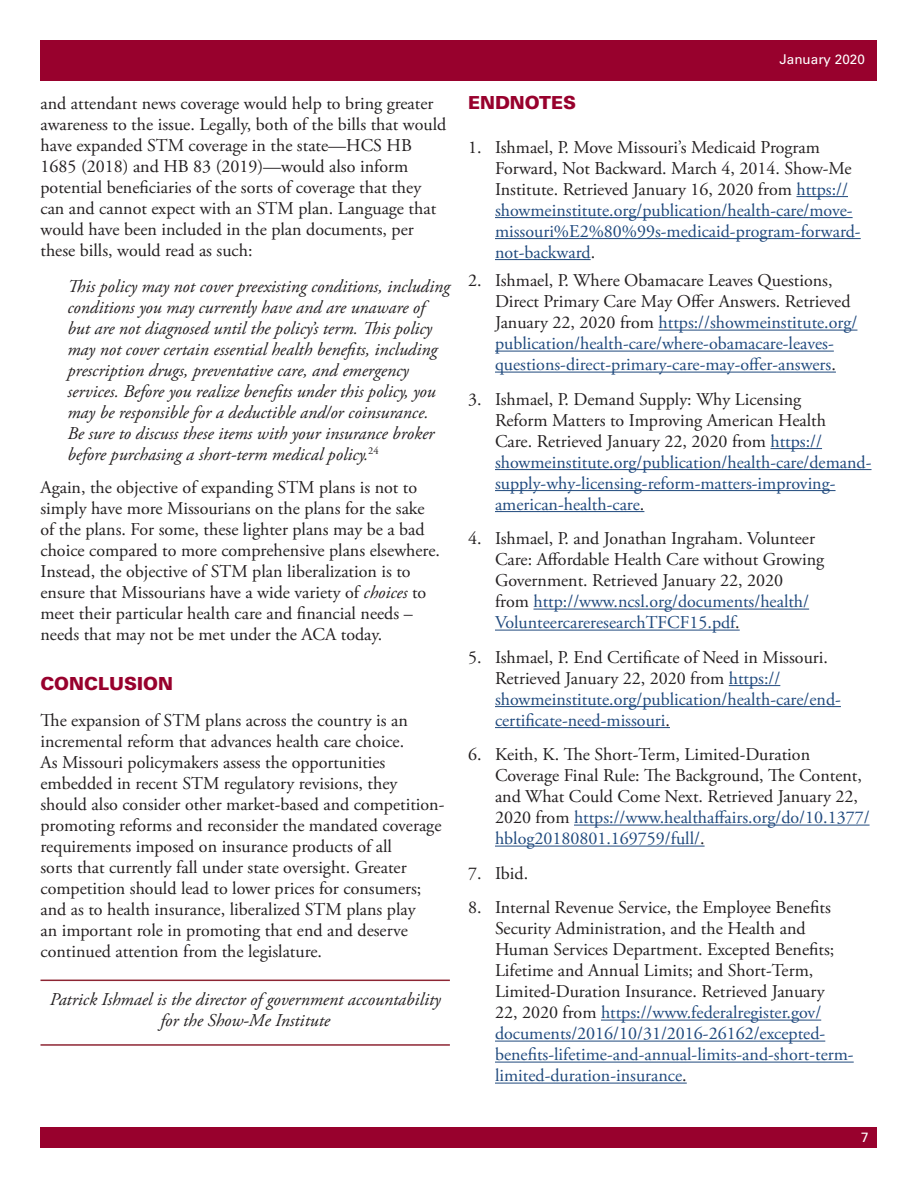
<style>
.page{position:relative;width:918px;height:1188px;background:#fff}
.page>*{position:absolute;margin:0;border:0;box-sizing:border-box;transform-origin:0 0}
.Endnote_text{font:18px/21px "Adobe Garamond Pro";color:#231f20}
.Endnote_text-2{font:18px/21px "Adobe Garamond Pro";color:#1f497d}
.Extract_text{font:italic 18px/21px "Adobe Garamond Pro";color:#231f20}
.commentcontentpara{font:18px/21px "Adobe Garamond Pro";color:#231f20}
.Heading_1{font:900 18px "Univers LT Std";color:#98012d}
.t1{font:13.5px "Univers LT Std";color:#fff}
.s1{font-style:italic}
.s2{color:#1f497d}
.s3{color:#231f20}
</style>
<div class="page">
<div style="left:40px;top:40px;width:838px;height:41px;background:#98012d"></div>
<div style="left:40px;top:1127px;width:838px;height:21px;background:#98012d"></div>
<hr style="left:796px;top:196px;width:52px;height:1px;background:#1f497d">
<hr style="left:495px;top:217px;width:358px;height:1px;background:#1f497d">
<hr style="left:495px;top:238px;width:366px;height:1px;background:#1f497d">
<hr style="left:495px;top:259px;width:96px;height:1px;background:#1f497d">
<hr style="left:659px;top:330px;width:198px;height:1px;background:#1f497d">
<hr style="left:495px;top:351px;width:339px;height:1px;background:#1f497d">
<hr style="left:495px;top:372px;width:341px;height:1px;background:#1f497d">
<hr style="left:771px;top:448px;width:51px;height:1px;background:#1f497d">
<hr style="left:495px;top:469px;width:377px;height:1px;background:#1f497d">
<hr style="left:495px;top:490px;width:341px;height:1px;background:#1f497d">
<hr style="left:495px;top:511px;width:149px;height:1px;background:#1f497d">
<hr style="left:534px;top:609px;width:275px;height:1px;background:#1f497d">
<hr style="left:495px;top:630px;width:245px;height:1px;background:#1f497d">
<hr style="left:729px;top:685px;width:51px;height:1px;background:#1f497d">
<hr style="left:495px;top:706px;width:346px;height:1px;background:#1f497d">
<hr style="left:495px;top:727px;width:175px;height:1px;background:#1f497d">
<hr style="left:574px;top:825px;width:296px;height:1px;background:#1f497d">
<hr style="left:495px;top:846px;width:210px;height:1px;background:#1f497d">
<hr style="left:601px;top:1020px;width:220px;height:1px;background:#1f497d">
<hr style="left:495px;top:1041px;width:330px;height:1px;background:#1f497d">
<hr style="left:495px;top:1062px;width:359px;height:1px;background:#1f497d">
<hr style="left:495px;top:1083px;width:192px;height:1px;background:#1f497d">
<hr style="left:40px;top:980px;width:410px;height:1px;background:#8d2533">
<hr style="left:40px;top:1044px;width:410px;height:2px;background:#8d2533">
<p class="Endnote_text" style="left:40px;top:94px;width:407px">and attendant news coverage would help to bring greater awareness to the issue. Legally, both of the bills that would have expanded STM coverage in the state—HCS HB 1685 (2018) and HB 83 (2019)—would also inform potential beneficiaries of the sorts of coverage that they can and cannot expect with an STM plan. Language that would have been included in the plan documents, per these bills, would read as such:</p>
<p class="Extract_text" style="left:68px;top:276px;width:384px">This policy may not cover preexisting conditions, including conditions you may currently have and are unaware of but are not diagnosed until the policy’s term. This policy may not cover certain essential health benefits, including prescription drugs, preventative care, and emergency services. Before you realize benefits under this policy, you may be responsible for a deductible and/or coinsurance.<br>Be sure to discuss these items with your insurance broker before purchasing a short-term medical policy.<sup>24</sup></p>
<p class="Endnote_text" style="left:40px;top:478px;width:401px">Again, the objective of expanding STM plans is not to simply have more Missourians on the plans for the sake of the plans. For some, these lighter plans may be a bad choice compared to more comprehensive plans elsewhere.<br>Instead, the objective of STM plan liberalization is to ensure that Missourians have a wide variety of <span class="s1">choices</span> to meet their particular health care and financial needs – needs that may not be met under the ACA today.</p>
<p class="Heading_1" style="left:40px;top:672px;width:134px">CONCLUSION</p>
<p class="Endnote_text" style="left:40px;top:710px;width:405px">The expansion of STM plans across the country is an incremental reform that advances health care choice.<br>As Missouri policymakers assess the opportunities embedded in recent STM regulatory revisions, they should also consider other market-based and competition&shy;promoting reforms and reconsider the mandated coverage requirements imposed on insurance products of all<br>sorts that currently fall under state oversight. Greater competition should lead to lower prices for consumers; and as to health insurance, liberalized STM plans play<br>an important role in promoting that end and deserve continued attention from the legislature.</p>
<p class="Extract_text" style="left:50px;top:989px;width:393px;text-align:center">Patrick Ishmael is the director of government accountability for the Show-Me Institute</p>
<p class="t1" style="left:780px;top:51px;width:87px">January 2020</p>
<p class="Heading_1" style="left:468px;top:92px;width:110px">ENDNOTES</p>
<p class="commentcontentpara" style="left:495px;top:137px;width:367px;text-indent:-27px">1. Ishmael, P. Move Missouri’s Medicaid Program Forward, Not Backward. March 4, 2014. Show-Me Institute. Retrieved January 16, 2020 from <span class="s2">https:// showmeinstitute.org/publication/health-care/move&shy;missouri%E2%80%99s-medicaid-program-forward&shy;not-backward</span>.</p>
<p class="Endnote_text-2" style="left:495px;top:271px;width:364px;text-indent:-27px"><span class="s3">2. Ishmael, P. Where Obamacare Leaves Questions, Direct Primary Care May Offer Answers. Retrieved January 22, 2020 from</span> https://showmeinstitute.org/ publication/health-care/where-obamacare-leaves&shy;questions-direct-primary-care-may-offer-answers<span class="s3">.</span></p>
<p class="Endnote_text-2" style="left:495px;top:389px;width:378px;text-indent:-27px"><span class="s3">3. Ishmael, P. Demand Supply: Why Licensing<br>Reform Matters to Improving American Health<br>Care. Retrieved January 22, 2020 from</span> https:// showmeinstitute.org/publication/health-care/demand&shy;supply-why-licensing-reform-matters-improving&shy;american-health-care<span class="s3">.</span></p>
<p class="Endnote_text" style="left:495px;top:529px;width:331px;text-indent:-27px">4. Ishmael, P. and Jonathan Ingraham. Volunteer Care: Affordable Health Care without Growing Government. Retrieved January 22, 2020<br>from <span class="s2">http://www.ncsl.org/documents/health/ VolunteercareresearchTFCF15.pdf</span>.</p>
<p class="Endnote_text-2" style="left:495px;top:647px;width:347px;text-indent:-27px"><span class="s3">5. Ishmael, P. End Certificate of Need in Missouri.<br>Retrieved January 22, 2020 from</span> https:// showmeinstitute.org/publication/health-care/end&shy;certificate-need-missouri<span class="s3">.</span></p>
<p class="Endnote_text" style="left:495px;top:745px;width:376px;text-indent:-27px">6. Keith, K. The Short-Term, Limited-Duration Coverage Final Rule: The Background, The Content, and What Could Come Next. Retrieved January 22, 2020 from <span class="s2">https://www.healthaffairs.org/do/10.1377/ hblog20180801.169759/full/</span>.</p>
<p class="Endnote_text" style="left:468px;top:863px;width:62px">7. Ibid.</p>
<p class="Endnote_text" style="left:495px;top:898px;width:360px;text-indent:-27px">8. Internal Revenue Service, the Employee Benefits Security Administration, and the Health and Human Services Department. Excepted Benefits; Lifetime and Annual Limits; and Short-Term, Limited-Duration Insurance. Retrieved January<br>22, 2020 from <span class="s2">https://www.federalregister.gov/ documents/2016/10/31/2016-26162/excepted&shy;benefits-lifetime-and-annual-limits-and-short-term&shy;limited-duration-insurance</span>.</p>
<p class="t1" style="left:861px;top:1129px;width:9px">7</p>
</div>
